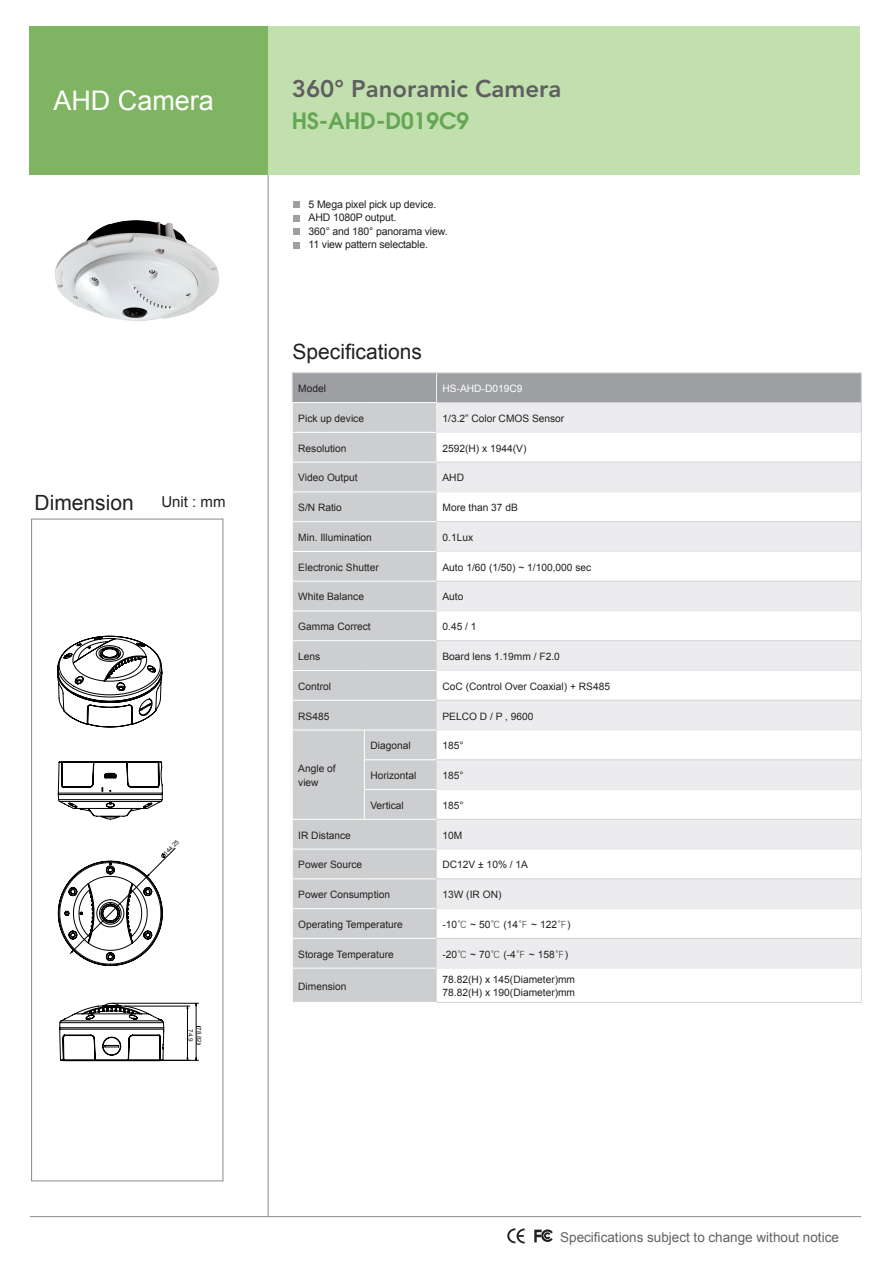
<style>
.page{position:relative;width:893px;height:1263px;background:#fff}
.page>*{position:absolute;margin:0;border:0;box-sizing:border-box;transform-origin:0 0}
.t1{font:27px "Arial";color:#fff}
.t2{font:800 24px "Avenir";color:#5f5f62}
.t3{font:600 22.5px "Avant Garde";color:#64a654}
.t4{font:21px "Arial";color:#231f20}
.t5{font:15px "Arial";color:#231f20}
.t6{font:13.5px "Arial";color:#636366}
.t7{font:10.5px/13.5px "Arial";letter-spacing:-.015em;color:#231f20}
.t8{font:10.2px/13.5px "Arial";color:#231f20}
.t9{font:10.2px "Arial";color:#fff}
.t10{font:6.15px "Arial";color:#231f20}
.s1{font-family:"DF Li Hei Lt WIN BF"}
</style>
<div class="page">
<hr style="left:268px;top:175px;width:1px;height:1042px;background:#8a8c8f">
<hr style="left:30px;top:1216px;width:831px;height:1px;background:#8a8c8f">
<div style="left:29px;top:27px;width:242px;height:148px;background:#7fb462"></div>
<div style="left:268px;top:27px;width:592px;height:148px;background:#c2dfae"></div>
<svg style="left:507px;top:1228px;width:18px;height:15px"></svg>
<svg style="left:534px;top:1229px;width:19px;height:13px"></svg>
<div style="left:31px;top:519px;width:192px;height:662px;border:1px solid #8a8a8a"></div>
<hr style="left:292px;top:372px;width:72px;height:1px;background:#d1d2d4">
<hr style="left:364px;top:372px;width:72px;height:1px;background:#d1d2d4">
<hr style="left:436px;top:372px;width:426px;height:1px;background:#dcdcdd">
<hr style="left:436px;top:1002px;width:426px;height:1px;background:#d1d2d4">
<svg style="left:292px;top:373px;width:570px;height:629px"></svg>
<hr style="left:437px;top:581px;width:425px;height:1px;background:#d1d2d4">
<div style="left:294px;top:201px;width:6px;height:7px;background:#9d9fa2"></div>
<svg style="left:294px;top:229px;width:6px;height:6px"></svg>
<div style="left:294px;top:242px;width:6px;height:7px;background:#9d9fa2"></div>
<svg style="left:294px;top:215px;width:6px;height:6px"></svg>
<svg style="left:57px;top:635px;width:144px;height:427px"></svg>
<img style="left:55px;top:220px;width:164px;height:101px">
<h1 class="t1" style="left:53px;top:83px;width:162px">AHD Camera</h1>
<h3 class="t4" style="left:35px;top:489px;width:101px">Dimension</h3>
<h3 class="t5" style="left:161px;top:492px;width:66px">Unit : mm</h3>
<p class="t10" style="left:162px;top:851px;width:20px;rotate:-45deg">144.25</p>
<p class="t10" style="left:195px;top:1029px;width:14px;rotate:90deg">74.9</p>
<p class="t10" style="left:203px;top:1027px;width:17px;rotate:90deg">78.82</p>
<h2 class="t2" style="left:292px;top:74px;width:271px">360° Panoramic Camera</h2>
<h3 class="t3" style="left:292px;top:105px;width:179px">HS-AHD-D019C9</h3>
<p class="t7" style="left:309px;top:197px;width:140px">5 Mega pixel pick up device.<br>AHD 1080P output.<br>360° and 180° panorama view.<br>11 view pattern selectable.</p>
<h3 class="t4" style="left:293px;top:338px;width:131px">Specifications</h3>
<p class="t8" style="left:298px;top:382px;width:29px">Model</p>
<p class="t9" style="left:442px;top:382px;width:81px">HS-AHD-D019C9</p>
<p class="t8" style="left:298px;top:412px;width:67px">Pick up device</p>
<p class="t8" style="left:442px;top:412px;width:123px">1/3.2” Color CMOS Sensor</p>
<p class="t8" style="left:298px;top:441px;width:50px">Resolution</p>
<p class="t8" style="left:442px;top:441px;width:85px">2592(H) x 1944(V)</p>
<p class="t8" style="left:298px;top:471px;width:61px">Video Output</p>
<p class="t8" style="left:442px;top:471px;width:23px">AHD</p>
<p class="t8" style="left:298px;top:501px;width:45px">S/N Ratio</p>
<p class="t8" style="left:442px;top:501px;width:77px">More than 37 dB</p>
<p class="t8" style="left:298px;top:531px;width:75px">Min. Illumination</p>
<p class="t8" style="left:442px;top:531px;width:32px">0.1Lux</p>
<p class="t8" style="left:298px;top:560px;width:82px">Electronic Shutter</p>
<p class="t8" style="left:442px;top:560px;width:150px">Auto 1/60 (1/50) ~ 1/100,000 sec</p>
<p class="t8" style="left:298px;top:590px;width:67px">White Balance</p>
<p class="t8" style="left:442px;top:590px;width:22px">Auto</p>
<p class="t8" style="left:298px;top:620px;width:74px">Gamma Correct</p>
<p class="t8" style="left:442px;top:620px;width:36px">0.45 / 1</p>
<p class="t8" style="left:298px;top:650px;width:24px">Lens</p>
<p class="t8" style="left:442px;top:650px;width:119px">Board lens 1.19mm / F2.0</p>
<p class="t8" style="left:298px;top:679px;width:34px">Control</p>
<p class="t8" style="left:442px;top:679px;width:169px">CoC (Control Over Coaxial) + RS485</p>
<p class="t8" style="left:298px;top:709px;width:33px">RS485</p>
<p class="t8" style="left:442px;top:709px;width:93px">PELCO D / P , 9600</p>
<p class="t8" style="left:298px;top:762px;width:39px">Angle of view</p>
<p class="t8" style="left:370px;top:739px;width:42px">Diagonal</p>
<p class="t8" style="left:442px;top:739px;width:23px">185°</p>
<p class="t8" style="left:370px;top:769px;width:47px">Horizontal</p>
<p class="t8" style="left:442px;top:769px;width:23px">185°</p>
<p class="t8" style="left:370px;top:798px;width:35px">Vertical</p>
<p class="t8" style="left:442px;top:798px;width:23px">185°</p>
<p class="t8" style="left:298px;top:828px;width:54px">IR Distance</p>
<p class="t8" style="left:442px;top:828px;width:21px">10M</p>
<p class="t8" style="left:298px;top:858px;width:66px">Power Source</p>
<p class="t8" style="left:442px;top:858px;width:87px">DC12V ± 10% / 1A</p>
<p class="t8" style="left:298px;top:888px;width:93px">Power Consumption</p>
<p class="t8" style="left:442px;top:888px;width:60px">13W (IR ON)</p>
<p class="t8" style="left:298px;top:918px;width:106px">Operating Temperature</p>
<p class="t8" style="left:442px;top:918px;width:130px">-10<span class="s1">℃</span> ~ 50<span class="s1">℃</span> (14<span class="s1">℉</span> ~ 122<span class="s1">℉</span>)</p>
<p class="t8" style="left:298px;top:947px;width:97px">Storage Temperature</p>
<p class="t8" style="left:442px;top:947px;width:127px">-20<span class="s1">℃</span> ~ 70<span class="s1">℃</span> (-4<span class="s1">℉</span> ~ 158<span class="s1">℉</span>)</p>
<p class="t8" style="left:298px;top:979px;width:50px">Dimension</p>
<p class="t8" style="left:442px;top:973px;width:134px">78.82(H) x 145(Diameter)mm<br>78.82(H) x 190(Diameter)mm</p>
<h3 class="t6" style="left:560px;top:1228px;width:280px">Specifications subject to change without notice</h3>
</div>
